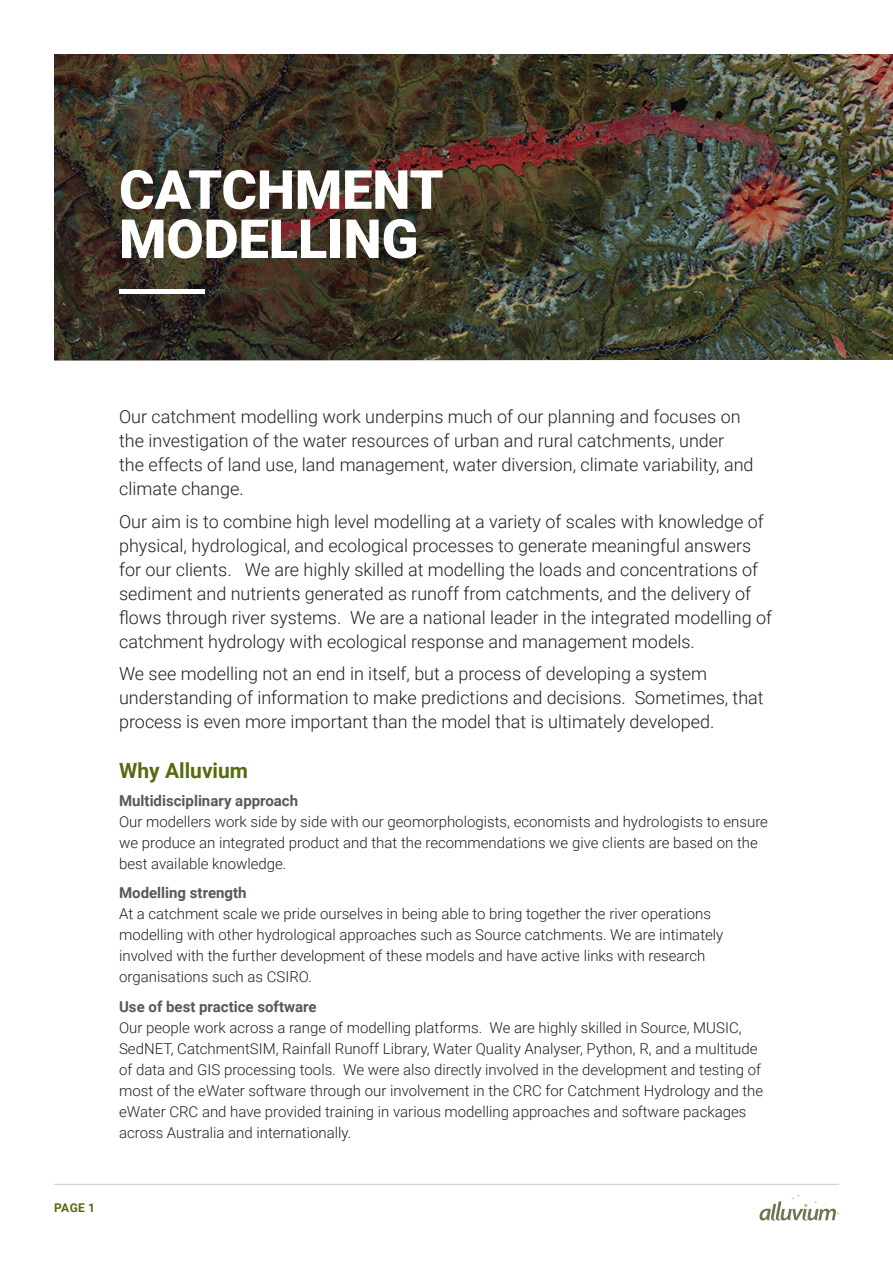
<style>
.page{position:relative;width:893px;height:1263px;background:#fff}
.page>*{position:absolute;margin:0;border:0;box-sizing:border-box;transform-origin:0 0}
.t1{font:900 54px/49.2px "Roboto";color:#fff}
.t2{font:700 21px "Roboto";color:#556b0e}
.t3{font:300 18px/24px "Roboto";color:#231f20}
.t4{font:300 15px/21px "Roboto";color:#231f20}
.t5{font:700 15px "Roboto";color:#57585a}
.t6{font:700 12px "Roboto";color:#556b0e}
</style>
<div class="page">
<svg style="left:759px;top:1195px;width:80px;height:25px"></svg>
<hr style="left:54px;top:1184px;width:785px;height:1px;background:#a8a9ad">
<img style="left:54px;top:54px;width:839px;height:306px">
<div style="left:119px;top:289px;width:85px;height:5px;background:#fff"></div>
<h1 class="t1" style="left:119px;top:163px;width:326px">CATCHMENT<br>MODELLING</h1>
<p class="t6" style="left:54px;top:1199px;width:42px">PAGE 1</p>
<p class="t3" style="left:119px;top:404px;width:636px">Our catchment modelling work underpins much of our planning and focuses on the investigation of the water resources of urban and rural catchments, under the effects of land use, land management, water diversion, climate variability, and climate change.</p>
<p class="t3" style="left:119px;top:508px;width:655px">Our aim is to combine high level modelling at a variety of scales with knowledge of physical, hydrological, and ecological processes to generate meaningful answers for our clients. We are highly skilled at modelling the loads and concentrations of sediment and nutrients generated as runoff from catchments, and the delivery of flows through river systems. We are a national leader in the integrated modelling of catchment hydrology with ecological response and management models.</p>
<p class="t3" style="left:119px;top:661px;width:646px">We see modelling not an end in itself, but a process of developing a system understanding of information to make predictions and decisions. Sometimes, that process is even more important than the model that is ultimately developed.</p>
<h2 class="t2" style="left:119px;top:756px;width:131px">Why Alluvium</h2>
<p class="t5" style="left:119px;top:790px;width:181px">Multidisciplinary approach</p>
<p class="t4" style="left:119px;top:810px;width:650px">Our modellers work side by side with our geomorphologists, economists and hydrologists to ensure we produce an integrated product and that the recommendations we give clients are based on the best available knowledge.</p>
<p class="t5" style="left:119px;top:882px;width:129px">Modelling strength</p>
<p class="t4" style="left:119px;top:903px;width:606px">At a catchment scale we pride ourselves in being able to bring together the river operations modelling with other hydrological approaches such as Source catchments. We are intimately involved with the further development of these models and have active links with research organisations such as CSIRO.</p>
<p class="t5" style="left:119px;top:996px;width:199px">Use of best practice software</p>
<p class="t4" style="left:119px;top:1016px;width:646px">Our people work across a range of modelling platforms. We are highly skilled in Source, MUSIC, SedNET, CatchmentSIM, Rainfall Runoff Library, Water Quality Analyser, Python, R, and a multitude of data and GIS processing tools. We were also directly involved in the development and testing of most of the eWater software through our involvement in the CRC for Catchment Hydrology and the eWater CRC and have provided training in various modelling approaches and software packages across Australia and internationally.</p>
</div>
